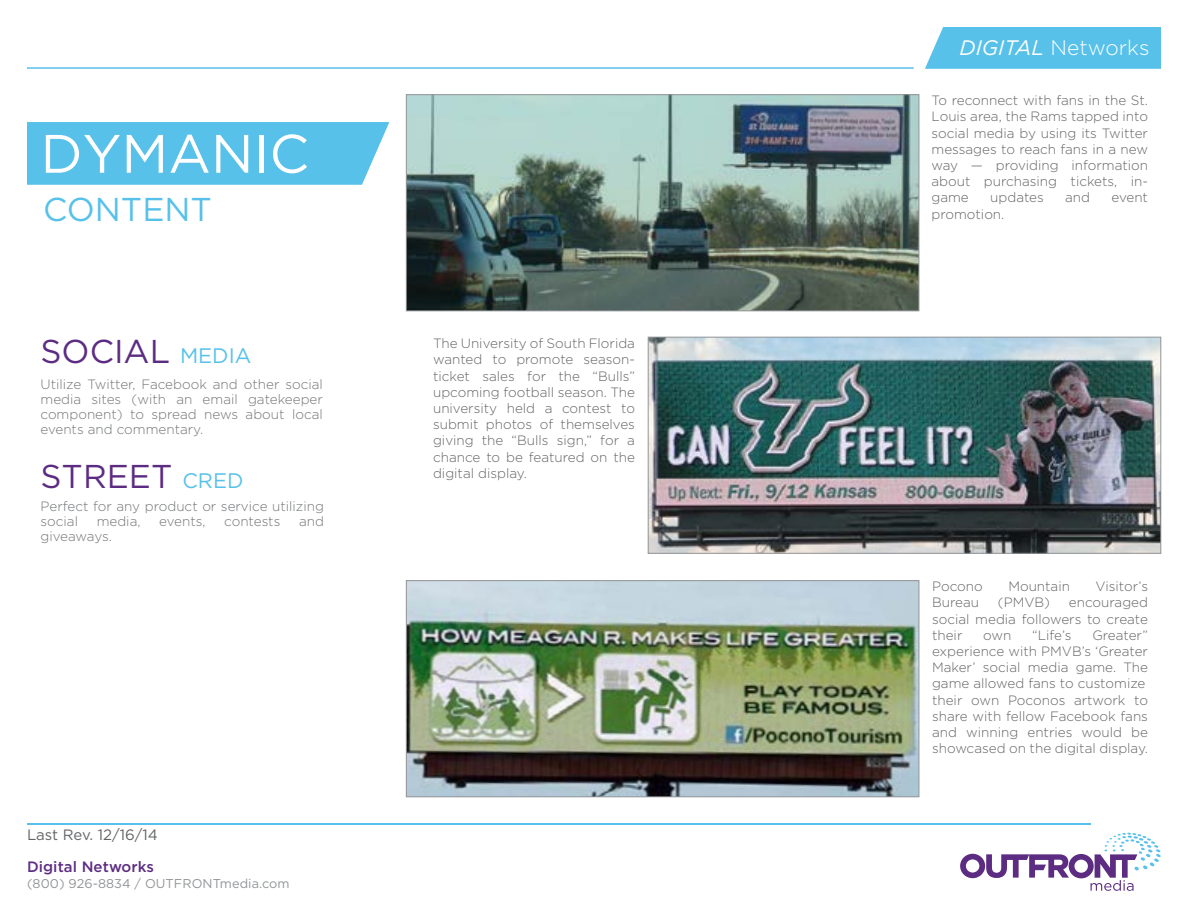
<style>
.page{position:relative;width:1188px;height:918px;background:#fff}
.page>*{position:absolute;margin:0;border:0;box-sizing:border-box;transform-origin:0 0}
.t1{font:54px "Gotham";color:#fff}
.t2{font:33px "Gotham";color:#5c2c82}
.t3{font:33px "Gotham";color:#57c1e9}
.t4{font:300 21px "Gotham";color:#fff}
.t5{font:15px "Gotham";color:#636466}
.t6{font:500 15px "Gotham";letter-spacing:.005em;color:#5c2c82}
.t7{font:300 13.5px/16.2px "Gotham";color:#636466;text-align:justify}
.t8{font:300 13.5px/15px "Gotham";color:#727476;text-align:justify}
.t9{font:300 13.5px "Gotham";letter-spacing:-.02em;color:#727476}
.t10{font:12.75px "Gotham";letter-spacing:.005em;color:#939598}
.s1{font-size:21px;color:#57c1e9}
.s2{font-weight:400;font-style:italic}
</style>
<div class="page">
<img style="left:408px;top:96px;width:509px;height:213px">
<div style="left:406px;top:94px;width:513px;height:217px;border:1px solid #939598"></div>
<img style="left:650px;top:339px;width:509px;height:213px">
<div style="left:648px;top:337px;width:513px;height:217px;border:1px solid #939598"></div>
<img style="left:408px;top:582px;width:509px;height:213px">
<div style="left:406px;top:580px;width:513px;height:217px;border:1px solid #939598"></div>
<div style="left:925px;top:27px;width:236px;height:42px;background:#57c1e9"></div>
<hr style="left:27px;top:824px;width:1063px;height:1px;background:#57c1e9">
<svg style="left:960px;top:833px;width:201px;height:58px"></svg>
<hr style="left:27px;top:67px;width:887px;height:2px;background:#57c1e9">
<div style="left:27px;top:122px;width:362px;height:63px;background:#57c1e9"></div>
<h1 class="t1" style="left:40px;top:119px;width:270px">DYMANIC</h1>
<h2 class="t3" style="left:43px;top:189px;width:170px">CONTENT</h2>
<h2 class="t2" style="left:40px;top:331px;width:212px">SOCIAL <span class="s1">MEDIA</span></h2>
<p class="t8" style="left:40px;top:376px;width:284px">Utilize Twitter, Facebook and other social media sites (with an email gatekeeper component) to spread news about local events and commentary.</p>
<h2 class="t2" style="left:40px;top:455px;width:205px">STREET <span class="s1">CRED</span></h2>
<p class="t8" style="left:40px;top:498px;width:285px">Perfect for any product or service utilizing social</p>
<p class="t8" style="left:97px;top:513px;width:45px">media,</p>
<p class="t8" style="left:159px;top:513px;width:48px">events,</p>
<p class="t8" style="left:224px;top:513px;width:58px">contests</p>
<p class="t8" style="left:299px;top:513px;width:26px">and</p>
<p class="t9" style="left:40px;top:528px;width:73px">giveaways.</p>
<p class="t7" style="left:433px;top:335px;width:203px">The University of South Florida wanted to promote season&shy;ticket sales for the “Bulls” upcoming football season. The university held a contest to submit photos of themselves giving the “Bulls sign,” for a chance to be featured on the digital display.</p>
<p class="t5" style="left:27px;top:825px;width:133px">Last Rev. 12/16/14</p>
<p class="t10" style="left:27px;top:875px;width:264px">(800) 926-8834 / OUTFRONTmedia.com</p>
<p class="t6" style="left:27px;top:857px;width:129px">Digital Networks</p>
<h3 class="t4" style="left:959px;top:34px;width:192px"><span class="s2">DIGITAL</span> Networks</h3>
<p class="t7" style="left:932px;top:92px;width:218px">To reconnect with fans in the St.<br>Louis area, the Rams tapped into social media by using its Twitter messages to reach fans in a new way — providing information about purchasing tickets, in&shy;game</p>
<p class="t7" style="left:990px;top:189px;width:55px">updates</p>
<p class="t7" style="left:1065px;top:189px;width:26px">and</p>
<p class="t7" style="left:1111px;top:189px;width:38px">event</p>
<p class="t7" style="left:932px;top:205px;width:74px">promotion.</p>
<p class="t7" style="left:932px;top:578px;width:52px">Pocono</p>
<p class="t7" style="left:1008px;top:578px;width:63px">Mountain</p>
<p class="t7" style="left:1096px;top:578px;width:54px">Visitor’s</p>
<p class="t7" style="left:932px;top:594px;width:48px">Bureau</p>
<p class="t7" style="left:998px;top:594px;width:54px">(PMVB)</p>
<p class="t7" style="left:932px;top:594px;width:217px;text-indent:137px">encouraged social media followers to create their</p>
<p class="t7" style="left:983px;top:627px;width:30px">own</p>
<p class="t7" style="left:1032px;top:627px;width:41px">“Life’s</p>
<p class="t7" style="left:932px;top:627px;width:217px;text-align:left;text-indent:160px">Greater” experience with PMVB’s ‘Greater<br>Maker’ social media game. The game allowed fans to customize their own Poconos artwork to share with fellow Facebook fans and winning entries would be showcased on the digital display.</p>
</div>
